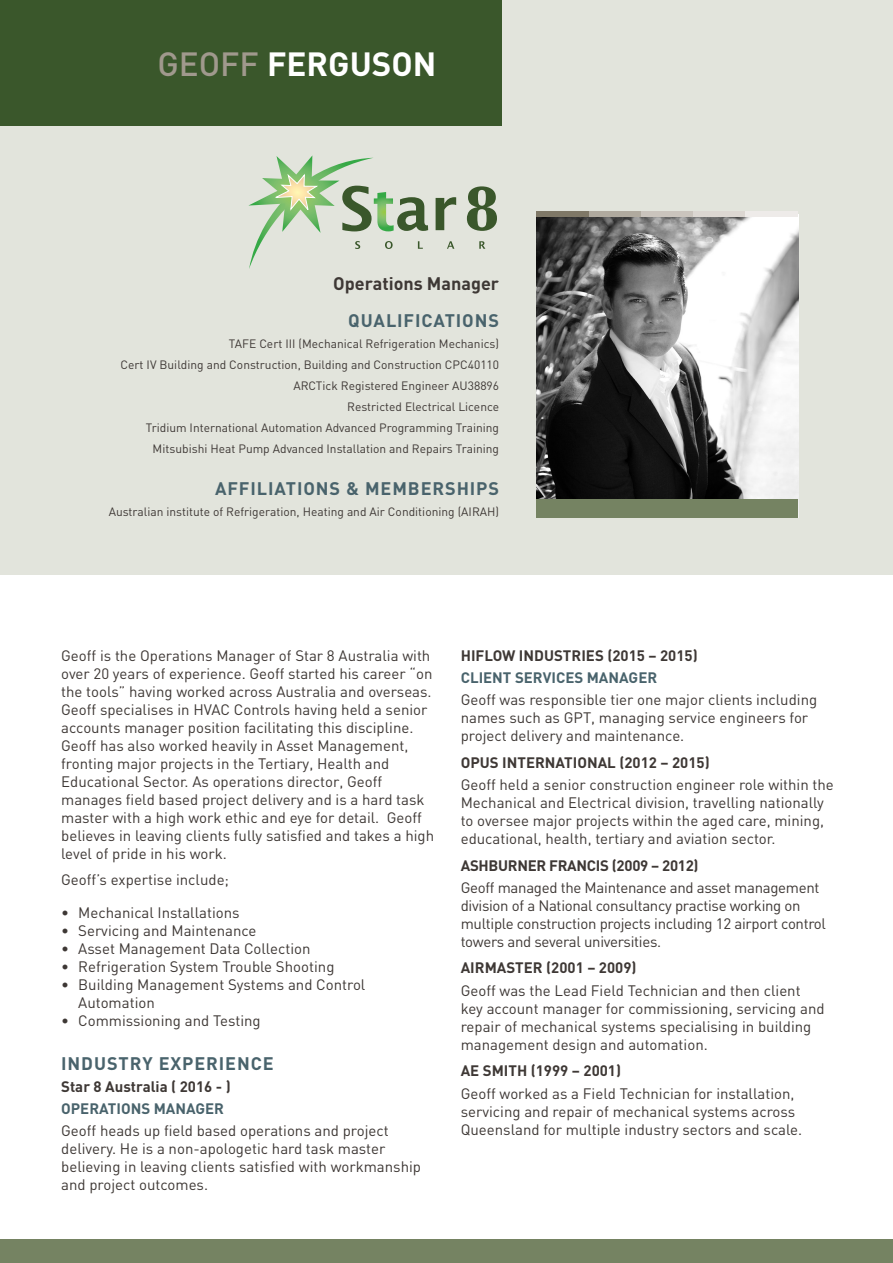
<style>
.page{position:relative;width:893px;height:1263px;background:#fff}
.page>*{position:absolute;margin:0;border:0;box-sizing:border-box;transform-origin:0 0}
.t1{font:700 33.15px "DIN";color:#fff}
.t2{font:700 18px "DIN";letter-spacing:.05em;color:#49636c}
.t3{font:700 18px "DIN";color:#3e3835}
.t4{font:15px/18px "DIN";color:#3e3835}
.t5{font:15px/18px "DIN";letter-spacing:-.02em;color:#3e3835}
.t6{font:700 15px "DIN";color:#3e3835}
.t7{font:700 15px "DIN";color:#49636c}
.t8{font:700 15px "DIN";letter-spacing:-.02em;color:#3e3835}
.t9{font:12px "DIN";color:#3e3835}
.s1{font-weight:500;color:#a0998d}
</style>
<div class="page">
<div style="left:0;top:0;width:893px;height:574px;background:#e2e4dc"></div>
<div style="left:0;top:0;width:501px;height:126px;background:#3a572b"></div>
<img style="left:537px;top:216px;width:261px;height:284px">
<div style="left:537px;top:500px;width:261px;height:18px;background:#758362"></div>
<div style="left:0;top:1239px;width:893px;height:24px;background:#758362"></div>
<div style="left:537px;top:211px;width:52px;height:5px;background:#7f7867"></div>
<div style="left:589px;top:211px;width:52px;height:5px;background:#b0aa9f"></div>
<div style="left:641px;top:211px;width:52px;height:5px;background:#cac4bd"></div>
<div style="left:693px;top:211px;width:53px;height:5px;background:#dcd7d2"></div>
<div style="left:746px;top:211px;width:52px;height:5px;background:#eeebe9"></div>
<svg style="left:467px;top:186px;width:30px;height:45px"></svg>
<svg style="left:479px;top:241px;width:6px;height:8px"></svg>
<svg style="left:248px;top:155px;width:208px;height:114px"></svg>
<p class="t1" style="left:157px;top:43px;width:281px"><span class="s1">GEOFF</span> FERGUSON</p>
<p class="t3" style="left:333px;top:272px;width:167px">Operations Manager</p>
<p class="t2" style="left:348px;top:309px;width:152px">QUALIFICATIONS</p>
<p class="t9" style="left:229px;top:337px;width:272px">TAFE Cert III (Mechanical Refrigeration Mechanics)</p>
<p class="t9" style="left:121px;top:358px;width:380px">Cert IV Building and Construction, Building and Construction CPC40110</p>
<p class="t9" style="left:293px;top:379px;width:207px">ARCTick Registered Engineer AU38896</p>
<p class="t9" style="left:347px;top:400px;width:153px">Restricted Electrical Licence</p>
<p class="t9" style="left:146px;top:421px;width:355px">Tridium International Automation Advanced Programming Training</p>
<p class="t9" style="left:153px;top:442px;width:348px">Mitsubishi Heat Pump Advanced Installation and Repairs Training</p>
<p class="t2" style="left:215px;top:477px;width:286px">AFFILIATIONS &amp; MEMBERSHIPS</p>
<p class="t9" style="left:109px;top:505px;width:392px">Australian institute of Refrigeration, Heating and Air Conditioning (AIRAH)</p>
<p class="t4" style="left:61px;top:646px;width:374px">Geoff is the Operations Manager of Star 8 Australia with over 20 years of experience. Geoff started his career “on the tools” having worked across Australia and overseas.<br>Geoff specialises in HVAC Controls having held a senior accounts manager position facilitating this discipline.<br>Geoff has also worked heavily in Asset Management, fronting major projects in the Tertiary, Health and Educational Sector. As operations director, Geoff manages field based project delivery and is a hard task master with a high work ethic and eye for detail. Geoff believes in leaving clients fully satisfied and takes a high level of pride in his work.</p>
<p class="t4" style="left:61px;top:870px;width:169px">Geoff’s expertise include;</p>
<p class="t4" style="left:61px;top:903px;width:180px">• Mechanical Installations</p>
<p class="t4" style="left:61px;top:921px;width:197px">• Servicing and Maintenance</p>
<p class="t4" style="left:61px;top:939px;width:251px">• Asset Management Data Collection</p>
<p class="t4" style="left:61px;top:957px;width:275px">• Refrigeration System Trouble Shooting</p>
<p class="t4" style="left:78px;top:975px;width:289px;text-indent:-17px">• Building Management Systems and Control<br>Automation</p>
<p class="t4" style="left:61px;top:1011px;width:201px">• Commissioning and Testing</p>
<p class="t2" style="left:61px;top:1051px;width:214px">INDUSTRY EXPERIENCE</p>
<p class="t6" style="left:61px;top:1077px;width:171px">Star 8 Australia ( 2016 - )</p>
<p class="t7" style="left:61px;top:1099px;width:164px">OPERATIONS MANAGER</p>
<p class="t4" style="left:61px;top:1122px;width:361px">Geoff heads up field based operations and project delivery. He is a non-apologetic hard task master believing in leaving clients satisfied with workmanship and project outcomes.</p>
<p class="t6" style="left:461px;top:646px;width:238px">HIFLOW INDUSTRIES (2015 – 2015)</p>
<p class="t7" style="left:461px;top:668px;width:198px">CLIENT SERVICES MANAGER</p>
<p class="t4" style="left:461px;top:691px;width:358px">Geoff was responsible tier one major clients including names such as GPT, managing service engineers for project delivery and maintenance.</p>
<p class="t6" style="left:461px;top:753px;width:250px">OPUS INTERNATIONAL (2012 – 2015)</p>
<p class="t4" style="left:461px;top:775px;width:375px">Geoff held a senior construction engineer role within the Mechanical and Electrical division, travelling nationally to oversee major projects within the aged care, mining, educational, health, tertiary and aviation sector.</p>
<p class="t8" style="left:461px;top:855px;width:239px">ASHBURNER FRANCIS (2009 – 2012)</p>
<p class="t5" style="left:461px;top:878px;width:367px">Geoff managed the Maintenance and asset management division of a National consultancy practise working on multiple construction projects including 12 airport control towers and several universities.</p>
<p class="t6" style="left:461px;top:958px;width:177px">AIRMASTER (2001 – 2009)</p>
<p class="t4" style="left:461px;top:981px;width:365px">Geoff was the Lead Field Technician and then client key account manager for commissioning, servicing and repair of mechanical systems specialising in building management design and automation.</p>
<p class="t6" style="left:461px;top:1061px;width:162px">AE SMITH (1999 – 2001)</p>
<p class="t4" style="left:461px;top:1084px;width:343px">Geoff worked as a Field Technician for installation, servicing and repair of mechanical systems across<br>Queensland for multiple industry sectors and scale.</p>
</div>
